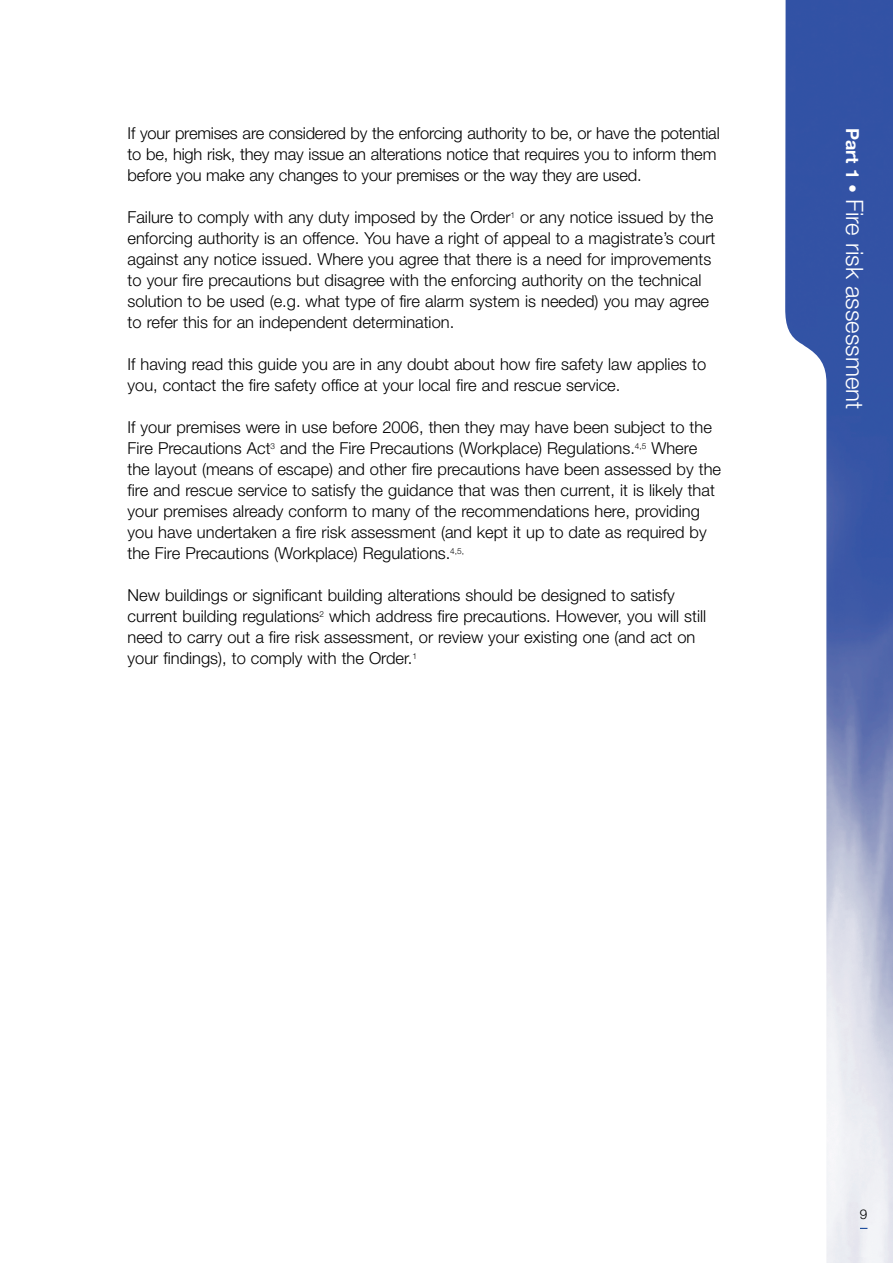
<style>
.page{position:relative;width:893px;height:1263px;background:#fff}
.page>*{position:absolute;margin:0;border:0;box-sizing:border-box;transform-origin:0 0}
.t1{font:300 24px "Helvetica Neue";color:#fff}
.t2{font:300 16.5px/21px "Helvetica Neue";color:#000}
.t3{font:300 13.5px "Helvetica Neue";color:#000}
.s1{font-weight:700;font-size:18px}
</style>
<div class="page">
<img style="left:785px;top:0;width:108px;height:1263px">
<p class="t2" style="left:128px;top:125px;width:594px">If your premises are considered by the enforcing authority to be, or have the potential to be, high risk, they may issue an alterations notice that requires you to inform them before you make any changes to your premises or the way they are used.</p>
<p class="t2" style="left:128px;top:209px;width:589px">Failure to comply with any duty imposed by the Order<sup>1</sup> or any notice issued by the enforcing authority is an offence. You have a right of appeal to a magistrate’s court against any notice issued. Where you agree that there is a need for improvements to your fire precautions but disagree with the enforcing authority on the technical solution to be used (e.g. what type of fire alarm system is needed) you may agree to refer this for an independent determination.</p>
<p class="t2" style="left:128px;top:356px;width:580px">If having read this guide you are in any doubt about how fire safety law applies to you, contact the fire safety office at your local fire and rescue service.</p>
<p class="t2" style="left:128px;top:419px;width:595px">If your premises were in use before 2006, then they may have been subject to the Fire Precautions Act<sup>3</sup> and the Fire Precautions (Workplace) Regulations.<sup>4,5</sup> Where the layout (means of escape) and other fire precautions have been assessed by the fire and rescue service to satisfy the guidance that was then current, it is likely that your premises already conform to many of the recommendations here, providing you have undertaken a fire risk assessment (and kept it up to date as required by the Fire Precautions (Workplace) Regulations.<sup>4,5,</sup></p>
<p class="t2" style="left:128px;top:587px;width:580px">New buildings or significant building alterations should be designed to satisfy current building regulations<sup>2</sup> which address fire precautions. However, you will still need to carry out a fire risk assessment, or review your existing one (and act on your findings), to comply with the Order.<sup>1</sup></p>
<h1 class="t1" style="left:863px;top:128px;width:283px;rotate:90deg"><span class="s1">Part 1 •</span> Fire risk assessment</h1>
<p class="t3" style="left:860px;top:1210px;width:9px">9</p>
</div>
